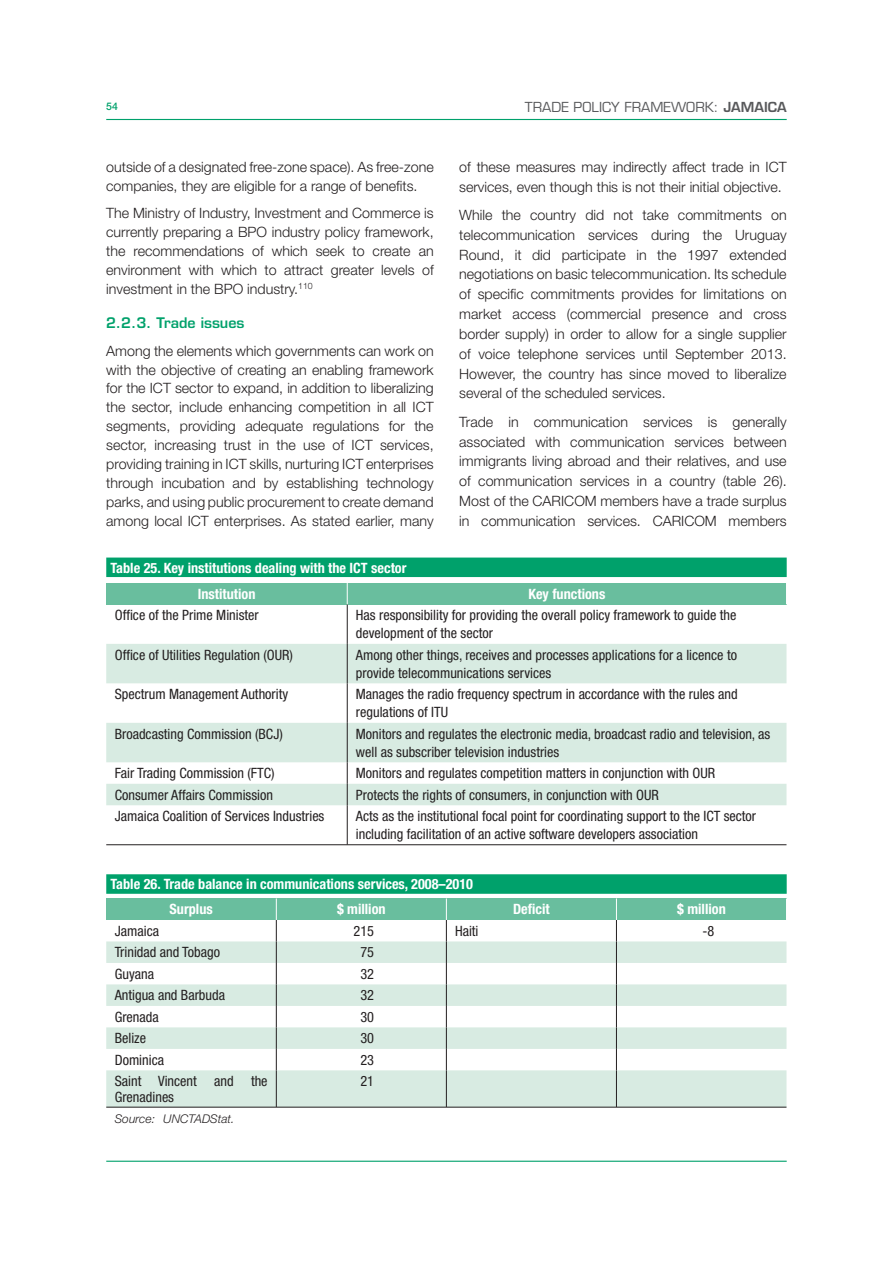
<style>
.page{position:relative;width:893px;height:1263px;background:#fff}
.page>*{position:absolute;margin:0;border:0;box-sizing:border-box;transform-origin:0 0}
.t1{font:300 14.25px/19.8px "Helvetica Neue LT Std";color:#231f20;text-align:justify}
.t2{font:condensed 14.25px/18px "Helvetica Neue LT Std";color:#231f20}
.t3{font:700 condensed 14.25px/26.1px "Helvetica Neue LT Std";color:#fff}
.t4{font:600 14.25px "Eurostile LT Std";color:#00a16b}
.t5{font:13.5px "Eurostile LT Std";color:#58595b}
.t6{font:italic 300 12px "Helvetica Neue LT Std";color:#231f20}
.t7{font:500 10.5px "Helvetica Neue LT Std";color:#00a16b}
.s1{font-weight:600}
</style>
<div class="page">
<hr style="left:106px;top:119px;width:681px;height:1px;background:#00a16b">
<hr style="left:106px;top:1161px;width:681px;height:1px;background:#00a16b">
<div style="left:106px;top:558px;width:681px;height:19px;background:#00a16b"></div>
<div style="left:106px;top:583px;width:680px;height:21px;background:#69be9e"></div>
<svg style="left:106px;top:644px;width:680px;height:161px;fill:#d8ebe2"></svg>
<hr style="left:347px;top:604px;width:1px;height:40px;background:#231f20">
<hr style="left:347px;top:644px;width:1px;height:39px;background:#231f20">
<hr style="left:347px;top:683px;width:1px;height:40px;background:#231f20">
<hr style="left:347px;top:723px;width:1px;height:39px;background:#231f20">
<svg style="left:347px;top:762px;width:1px;height:43px"></svg>
<hr style="left:347px;top:805px;width:1px;height:40px;background:#231f20">
<svg style="left:347px;top:583px;width:1px;height:21px"></svg>
<hr style="left:106px;top:845px;width:680px;height:1px;background:#231f20">
<div style="left:106px;top:874px;width:681px;height:20px;background:#00a16b"></div>
<div style="left:106px;top:898px;width:680px;height:22px;background:#69be9e"></div>
<svg style="left:106px;top:941px;width:680px;height:166px;fill:#d8ebe2"></svg>
<hr style="left:276px;top:1070px;width:1px;height:37px;background:#231f20">
<hr style="left:446px;top:1070px;width:1px;height:37px;background:#231f20">
<hr style="left:616px;top:1070px;width:1px;height:37px;background:#231f20">
<svg style="left:276px;top:899px;width:1px;height:171px"></svg>
<svg style="left:446px;top:899px;width:1px;height:171px"></svg>
<svg style="left:616px;top:899px;width:1px;height:171px"></svg>
<hr style="left:106px;top:1107px;width:680px;height:1px;background:#231f20">
<p class="t7" style="left:106px;top:100px;width:13px">54</p>
<p class="t5" style="left:525px;top:100px;width:263px">TRADE POLICY FRAMEWORK: <span class="s1">JAMAICA</span></p>
<p class="t1" style="left:106px;top:159px;width:329px;line-height:18.9px">outside of a designated free-zone space). As free-zone companies, they are eligible for a range of benefits.</p>
<p class="t1" style="left:106px;top:205px;width:329px;line-height:18.9px">The Ministry of Industry, Investment and Commerce is currently preparing a BPO industry policy framework, the recommendations of which seek to create an environment with which to attract greater levels of investment in the BPO industry.<sup>110</sup></p>
<p class="t4" style="left:106px;top:317px;width:140px">2.2.3. Trade issues</p>
<p class="t1" style="left:106px;top:342px;width:329px;line-height:18.9px">Among the elements which governments can work on with the objective of creating an enabling framework for the ICT sector to expand, in addition to liberalizing the sector, include enhancing competition in all ICT segments, providing adequate regulations for the sector, increasing trust in the use of ICT services, providing training in ICT skills, nurturing ICT enterprises through incubation and by establishing technology parks, and using public procurement to create demand among local ICT enterprises. As stated earlier, many</p>
<p class="t3" style="left:198px;top:556px;width:210px;text-indent:-87px">Table 25. Key institutions dealing with the ICT sector<br>Institution</p>
<p class="t1" style="left:459px;top:158px;width:329px">of these measures may indirectly affect trade in ICT services, even though this is not their initial objective.</p>
<p class="t1" style="left:459px;top:206px;width:329px">While the country did not take commitments on telecommunication services during the Uruguay Round, it did participate in the 1997 extended negotiations on basic telecommunication. Its schedule of specific commitments provides for limitations on market access (commercial presence and cross border supply) in order to allow for a single supplier of voice telephone services until September 2013.<br>However, the country has since moved to liberalize several of the scheduled services.</p>
<p class="t1" style="left:459px;top:413px;width:329px">Trade in communication services is generally associated with communication services between immigrants living abroad and their relatives, and use of communication services in a country (table 26).<br>Most of the CARICOM members have a trade surplus in communication services. CARICOM members</p>
<p class="t3" style="left:528px;top:582px;width:78px">Key functions</p>
<p class="t2" style="left:115px;top:607px;width:145px">Office of the Prime Minister</p>
<p class="t2" style="left:356px;top:607px;width:382px">Has responsibility for providing the overall policy framework to guide the development of the sector</p>
<p class="t2" style="left:115px;top:647px;width:180px">Office of Utilities Regulation (OUR)</p>
<p class="t2" style="left:356px;top:647px;width:383px">Among other things, receives and processes applications for a licence to provide telecommunications services</p>
<p class="t2" style="left:115px;top:686px;width:175px">Spectrum Management Authority</p>
<p class="t2" style="left:356px;top:686px;width:383px">Manages the radio frequency spectrum in accordance with the rules and regulations of ITU</p>
<p class="t2" style="left:115px;top:726px;width:170px">Broadcasting Commission (BCJ)</p>
<p class="t2" style="left:356px;top:726px;width:416px">Monitors and regulates the electronic media, broadcast radio and television, as well as subscriber television industries</p>
<p class="t2" style="left:115px;top:765px;width:161px">Fair Trading Commission (FTC)</p>
<p class="t2" style="left:356px;top:765px;width:361px">Monitors and regulates competition matters in conjunction with OUR</p>
<p class="t2" style="left:115px;top:787px;width:160px">Consumer Affairs Commission</p>
<p class="t2" style="left:356px;top:787px;width:305px">Protects the rights of consumers, in conjunction with OUR</p>
<p class="t2" style="left:115px;top:808px;width:211px">Jamaica Coalition of Services Industries</p>
<p class="t2" style="left:356px;top:808px;width:402px">Acts as the institutional focal point for coordinating support to the ICT sector including facilitation of an active software developers association</p>
<p class="t3" style="left:170px;top:873px;width:305px;line-height:25px;text-indent:-59px">Table 26. Trade balance in communications services, 2008–2010<br>Surplus</p>
<p class="t3" style="left:337px;top:897px;width:50px">$ million</p>
<p class="t3" style="left:513px;top:897px;width:38px">Deficit</p>
<p class="t3" style="left:677px;top:897px;width:50px">$ million</p>
<p class="t2" style="left:115px;top:923px;width:46px">Jamaica</p>
<p class="t2" style="left:354px;top:923px;width:22px">215</p>
<p class="t2" style="left:455px;top:923px;width:25px">Haiti</p>
<p class="t2" style="left:702px;top:923px;width:13px">-8</p>
<p class="t2" style="left:115px;top:944px;width:107px">Trinidad and Tobago</p>
<p class="t2" style="left:360px;top:944px;width:15px">75</p>
<p class="t2" style="left:115px;top:966px;width:41px">Guyana</p>
<p class="t2" style="left:360px;top:966px;width:15px">32</p>
<p class="t2" style="left:115px;top:987px;width:112px">Antigua and Barbuda</p>
<p class="t2" style="left:360px;top:987px;width:15px">32</p>
<p class="t2" style="left:115px;top:1009px;width:46px">Grenada</p>
<p class="t2" style="left:360px;top:1009px;width:15px">30</p>
<p class="t2" style="left:115px;top:1030px;width:33px">Belize</p>
<p class="t2" style="left:360px;top:1030px;width:15px">30</p>
<p class="t2" style="left:115px;top:1052px;width:51px">Dominica</p>
<p class="t2" style="left:360px;top:1052px;width:15px">23</p>
<p class="t2" style="left:115px;top:1075px;width:154px;line-height:15.3px">Saint Vincent and the<br>Grenadines</p>
<p class="t2" style="left:360px;top:1073px;width:15px">21</p>
<p class="t6" style="left:115px;top:1114px;width:121px">Source: UNCTADStat.</p>
</div>
